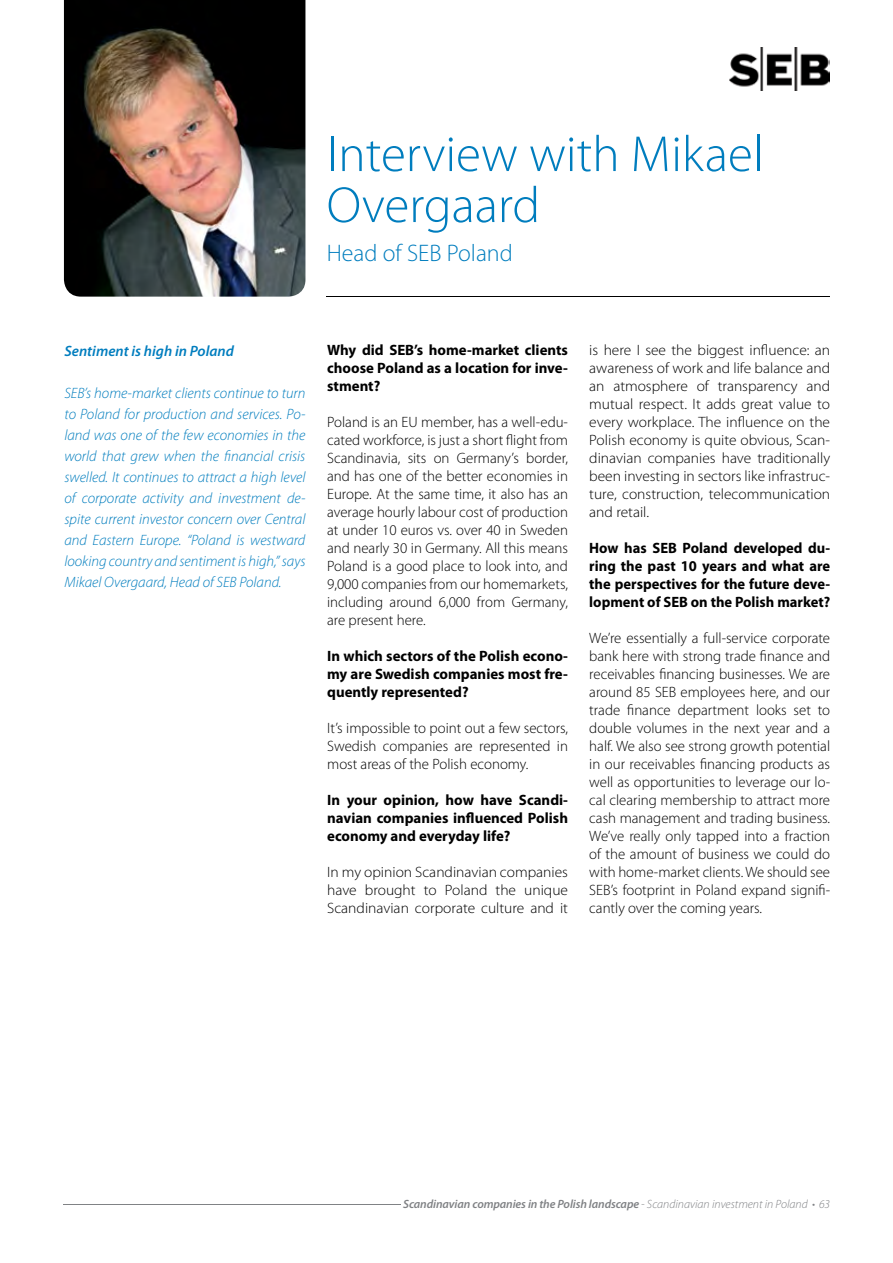
<style>
.page{position:relative;width:893px;height:1263px;background:#fff}
.page>*{position:absolute;margin:0;border:0;box-sizing:border-box;transform-origin:0 0}
.t1{font:300 51px/51px "Myriad Pro";color:#007dbe}
.t2{font:300 24px "Myriad Pro";color:#007dbe}
.t3{font:300 15px/18px "Myriad Pro";color:#000;text-align:justify}
.t4{font:italic 300 15px/21px "Myriad Pro";color:#007dbe;text-align:justify}
.t5{font:700 15px/18px "Myriad Pro";color:#000;text-align:justify}
.t6{font:italic 600 15px "Myriad Pro";color:#007dbe}
.t7{font:italic 600 12px "Myriad Pro";letter-spacing:-.01em;color:#808285}
.s1{font-weight:300}
</style>
<div class="page">
<hr style="left:64px;top:1204px;width:337px;height:1px;background:#808285">
<hr style="left:327px;top:296px;width:503px;height:1px;background:#000">
<img style="left:64px;top:0;width:241px;height:297px">
<img style="left:730px;top:47px;width:99px;height:44px">
<h1 class="t1" style="left:327px;top:129px;width:438px">Interview with Mikael<br>Overgaard</h1>
<h2 class="t2" style="left:327px;top:240px;width:188px">Head of SEB Poland</h2>
<p class="t6" style="left:64px;top:341px;width:171px">Sentiment is high in Poland</p>
<p class="t4" style="left:64px;top:382px;width:243px">SEB’s home-market clients continue to turn to Poland for production and services. Po&shy;land was one of the few economies in the world that grew when the financial crisis swelled. It continues to attract a high level of corporate activity and investment de&shy;spite current investor concern over Central and Eastern Europe. “Poland is westward looking country and sentiment is high,” says Mikael Overgaard, Head of SEB Poland.</p>
<p class="t5" style="left:327px;top:341px;width:242px">Why did SEB’s home-market clients choose Poland as a location for inve&shy;stment?</p>
<p class="t3" style="left:327px;top:413px;width:242px">Poland is an EU member, has a well-edu&shy;cated workforce, is just a short flight from Scandinavia, sits on Germany’s border, and has one of the better economies in Europe. At the same time, it also has an average hourly labour cost of production at under 10 euros vs. over 40 in Sweden and nearly 30 in Germany. All this means Poland is a good place to look into, and 9,000 companies from our homemarkets, including around 6,000 from Germany, are present here.</p>
<p class="t5" style="left:327px;top:647px;width:242px">In which sectors of the Polish econo&shy;my are Swedish companies most fre&shy;quently represented?</p>
<p class="t3" style="left:327px;top:719px;width:242px">It’s impossible to point out a few sectors, Swedish companies are represented in most areas of the Polish economy.</p>
<p class="t5" style="left:327px;top:791px;width:242px">In your opinion, how have Scandi&shy;navian companies influenced Polish economy and everyday life?</p>
<p class="t3" style="left:327px;top:863px;width:242px">In my opinion Scandinavian companies have brought to Poland the unique Scandinavian corporate culture and it</p>
<p class="t3" style="left:589px;top:341px;width:242px">is here I see the biggest influence: an awareness of work and life balance and an atmosphere of transparency and mutual respect. It adds great value to every workplace. The influence on the Polish economy is quite obvious, Scan&shy;dinavian companies have traditionally been investing in sectors like infrastruc&shy;ture, construction, telecommunication and retail.</p>
<p class="t5" style="left:589px;top:539px;width:242px">How has SEB Poland developed du&shy;ring the past 10 years and what are the perspectives for the future deve&shy;lopment of SEB on the Polish market?</p>
<p class="t3" style="left:589px;top:629px;width:242px">We’re essentially a full-service corporate bank here with strong trade finance and receivables financing businesses. We are around 85 SEB employees here, and our trade finance department looks set to double volumes in the next year and a half. We also see strong growth potential in our receivables financing products as well as opportunities to leverage our lo&shy;cal clearing membership to attract more cash management and trading business.<br>We’ve really only tapped into a fraction of the amount of business we could do with home-market clients. We should see SEB’s footprint in Poland expand signifi&shy;cantly over the coming years.</p>
<p class="t7" style="left:403px;top:1196px;width:428px">Scandinavian companies in the Polish landscape <span class="s1">- Scandinavian investment in Poland • 63</span></p>
</div>
